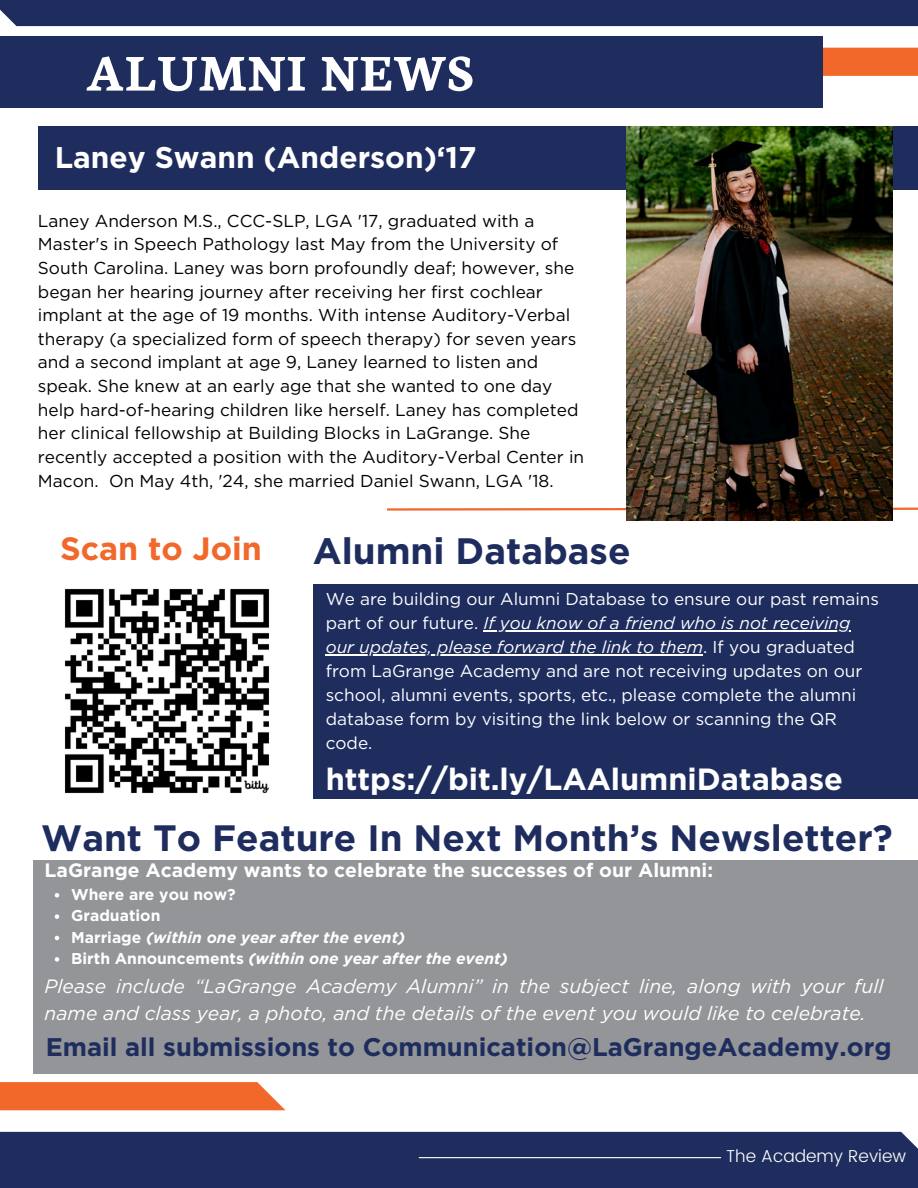
<style>
.page{position:relative;width:918px;height:1188px;background:#fff}
.page>*{position:absolute;margin:0;border:0;box-sizing:border-box;transform-origin:0 0}
.t1{font:700 55.2px "Neuton";color:#fff}
.t2{font:700 36.75px "Gotham";color:#1e2d5e}
.t3{font:700 36.6px "Gotham";color:#1e2d5e}
.t4{font:700 32.25px "Gotham";color:#f2682b}
.t5{font:700 30.75px "Gotham";color:#fff}
.t6{font:700 29.85px "Gotham";color:#fff}
.t7{font:700 25.5px "Gotham";color:#1e2d5e}
.t8{font:italic 19.35px/27px "Gotham";color:#fff}
.t9{font:700 19.35px "Gotham";color:#fff}
.t10{font:17.25px/23.7px "Gotham";color:#000}
.t11{font:17.25px/24px "Gotham";color:#fff}
.t12{font:300 17.25px "Poppins";color:#fff}
.t13{font:italic 700 15.75px "Gotham";color:#fff}
.t14{font:700 15.75px "Gotham";color:#fff}
.s1{font-style:italic}
.s2{font-style:normal}
</style>
<div class="page">
<svg style="left:0;top:0;width:918px;height:76px"></svg>
<div style="left:0;top:36px;width:823px;height:72px;background:#1e2d5e"></div>
<div style="left:38px;top:127px;width:880px;height:63px;background:#1e2d5e"></div>
<div style="left:34px;top:860px;width:884px;height:214px;background:#939598"></div>
<svg style="left:0;top:1082px;width:561px;height:50px"></svg>
<div style="left:0;top:1132px;width:918px;height:56px;background:#1e2d5e"></div>
<div style="left:313px;top:585px;width:605px;height:214px;background:#1e2d5e"></div>
<svg style="left:387px;top:507px;width:531px;height:4px"></svg>
<hr style="left:419px;top:1157px;width:302px;height:1px;background:#fff">
<img style="left:65px;top:588px;width:204px;height:206px">
<img style="left:626px;top:127px;width:267px;height:393px">
<hr style="left:483px;top:630px;width:368px;height:2px;background:#fff">
<hr style="left:326px;top:654px;width:377px;height:2px;background:#fff">
<svg style="left:55px;top:893px;width:4px;height:5px"></svg>
<svg style="left:55px;top:914px;width:4px;height:5px"></svg>
<svg style="left:55px;top:936px;width:4px;height:4px"></svg>
<svg style="left:55px;top:957px;width:4px;height:5px"></svg>
<p class="t1" style="left:85px;top:34px;width:390px">ALUMNI NEWS</p>
<p class="t6" style="left:55px;top:139px;width:423px">Laney Swann (Anderson)‘17</p>
<h3 class="t10" style="left:38px;top:209px;width:548px">Laney Anderson M.S., CCC-SLP, LGA '17, graduated with a Master's in Speech Pathology last May from the University of South Carolina. Laney was born profoundly deaf; however, she began her hearing journey after receiving her first cochlear implant at the age of 19 months. With intense Auditory-Verbal therapy (a specialized form of speech therapy) for seven years and a second implant at age 9, Laney learned to listen and speak. She knew at an early age that she wanted to one day help hard-of-hearing children like herself. Laney has completed her clinical fellowship at Building Blocks in LaGrange. She recently accepted a position with the Auditory-Verbal Center in Macon. On May 4th, '24, she married Daniel Swann, LGA '18.</h3>
<p class="t4" style="left:60px;top:529px;width:203px">Scan to Join</p>
<p class="t2" style="left:313px;top:529px;width:319px">Alumni Database</p>
<h3 class="t11" style="left:326px;top:587px;width:555px">We are building our Alumni Database to ensure our past remains part of our future. <span class="s1">If you know of a friend who is not receiving</span></h3>
<p class="t11" style="left:326px;top:635px;width:538px"><span class="s1">our updates, please forward the link to them</span>. If you graduated from LaGrange Academy and are not receiving updates on our school, alumni events, sports, etc., please complete the alumni database form by visiting the link below or scanning the QR code.</p>
<p class="t5" style="left:326px;top:761px;width:519px">https://bit.ly/LAAlumniDatabase</p>
<h2 class="t3" style="left:41px;top:816px;width:853px">Want To Feature In Next Month’s Newsletter?</h2>
<h5 class="t9" style="left:45px;top:859px;width:670px">LaGrange Academy wants to celebrate the successes of our Alumni:</h5>
<p class="t14" style="left:71px;top:885px;width:166px">Where are you now?</p>
<p class="t14" style="left:71px;top:906px;width:91px">Graduation</p>
<p class="t13" style="left:71px;top:927px;width:335px"><span class="s2">Marriage</span> (within one year after the event)</p>
<p class="t13" style="left:71px;top:949px;width:438px"><span class="s2">Birth Announcements</span> (within one year after the event)</p>
<h6 class="t8" style="left:45px;top:973px;width:841px">Please include “LaGrange Academy Alumni” in the subject line, along with your full name and class year, a photo, and the details of the event you would like to celebrate.</h6>
<h4 class="t7" style="left:46px;top:1032px;width:847px">Email all submissions to Communication@LaGrangeAcademy.org</h4>
<h3 class="t12" style="left:726px;top:1146px;width:181px">The Academy Review</h3>
</div>
